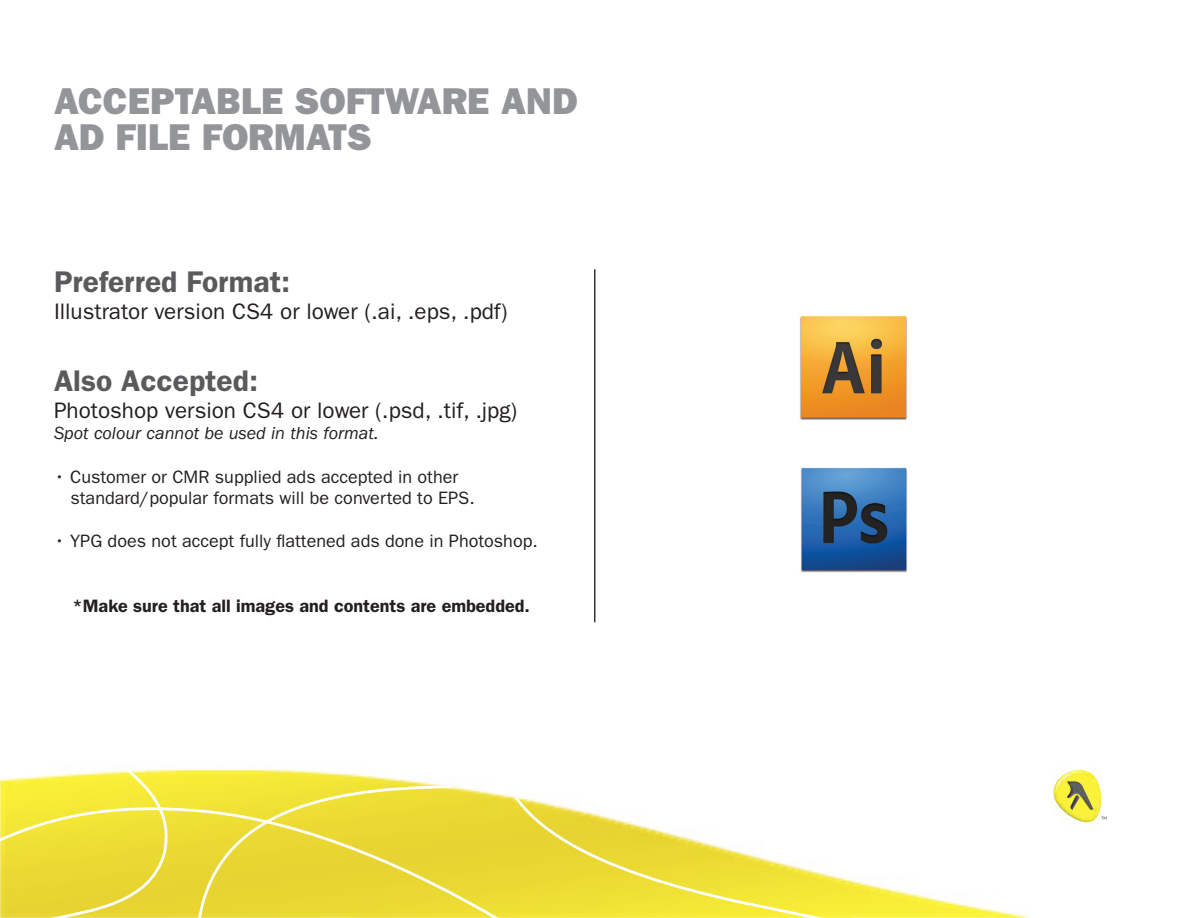
<style>
.page{position:relative;width:1188px;height:918px;background:#fff}
.page>*{position:absolute;margin:0;border:0;box-sizing:border-box;transform-origin:0 0}
.t1{font:800 37.5px "Franklin Gothic";color:#939598}
.t2{font:600 30px "Franklin Gothic";color:#5a5a5d}
.t3{font:22.5px "Franklin Gothic";color:#231f20}
.t4{font:18px/21.6px "Franklin Gothic";color:#231f20}
.t5{font:600 18px "Franklin Gothic";color:#231f20}
.t6{font:italic 18px "Franklin Gothic";color:#231f20}
</style>
<div class="page">
<img style="left:828px;top:874px;width:203px;height:44px">
<svg style="left:0;top:768px;width:828px;height:150px"></svg>
<svg style="left:1053px;top:769px;width:54px;height:56px"></svg>
<hr style="left:594px;top:269px;width:2px;height:353px;background:#363536">
<img style="left:800px;top:316px;width:108px;height:104px">
<img style="left:800px;top:467px;width:108px;height:106px">
<p class="t1" style="left:54px;top:79px;width:525px">ACCEPTABLE SOFTWARE AND</p>
<p class="t1" style="left:54px;top:115px;width:319px">AD FILE FORMATS</p>
<p class="t2" style="left:54px;top:264px;width:238px">Preferred Format:</p>
<p class="t3" style="left:54px;top:298px;width:455px">Illustrator version CS4 or lower (.ai, .eps, .pdf)</p>
<p class="t2" style="left:54px;top:363px;width:205px">Also Accepted:</p>
<p class="t3" style="left:54px;top:397px;width:465px">Photoshop version CS4 or lower (.psd, .tif, .jpg)</p>
<p class="t6" style="left:54px;top:423px;width:326px">Spot colour cannot be used in this format.</p>
<p class="t4" style="left:71px;top:466px;width:406px;text-indent:-17px">• Customer or CMR supplied ads accepted in other standard/popular formats will be converted to EPS.</p>
<p class="t4" style="left:54px;top:531px;width:485px">• YPG does not accept fully flattened ads done in Photoshop.</p>
<p class="t5" style="left:72px;top:595px;width:459px">*Make sure that all images and contents are embedded.</p>
</div>
